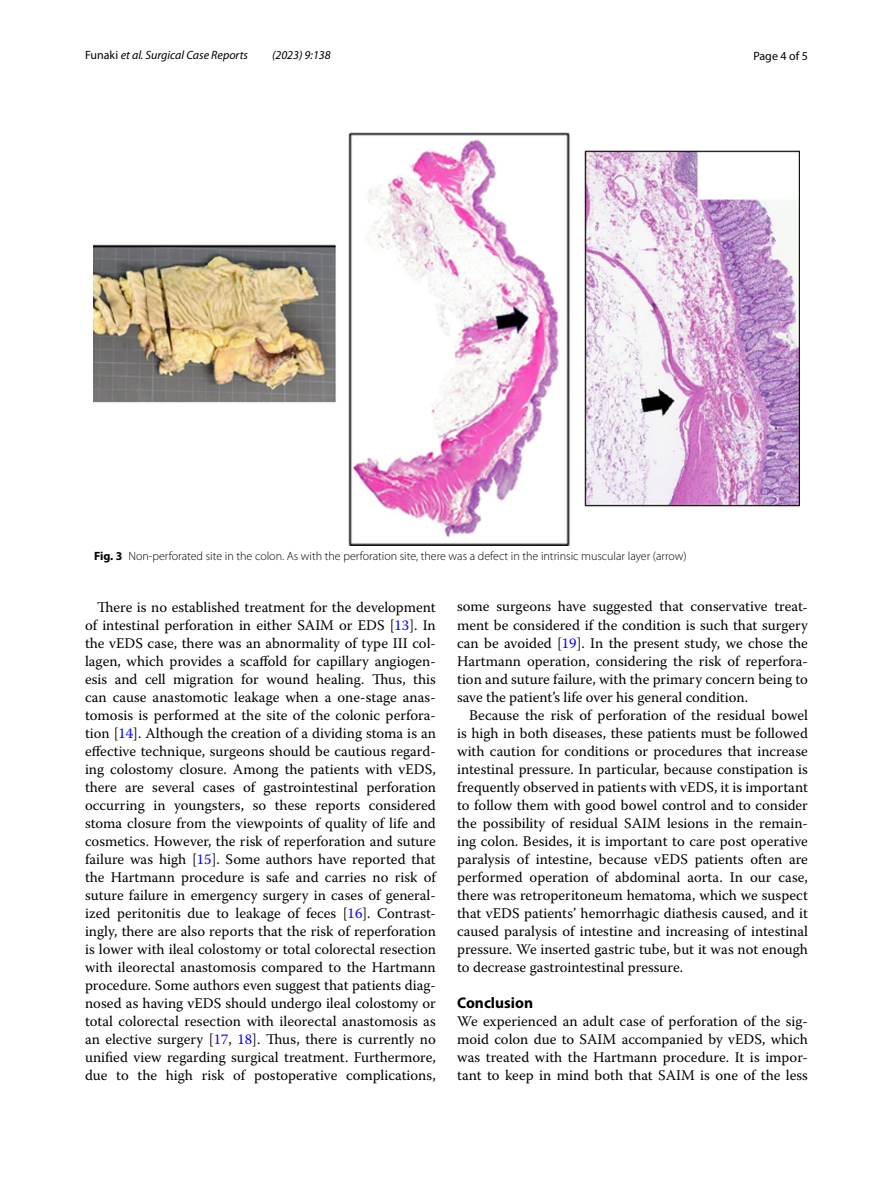
<style>
.page{position:relative;width:893px;height:1187px;background:#fff}
.page>*{position:absolute;margin:0;border:0;box-sizing:border-box;transform-origin:0 0}
.t1{font:700 15.45px "Myriad Pro";color:#000}
.t2{font:14.7px/18px "Warnock Pro";color:#000;text-align:justify}
.t3{font:300 12px "Myriad Pro";color:#000}
.t4{font:italic 12px "Myriad Pro";color:#000}
.t5{font:12px "Myriad Pro";color:#000}
.s1{font-style:normal}
.s2{font-weight:700}
.s3{color:#00f}
</style>
<div class="page">
<img style="left:93px;top:133px;width:706px;height:412px">
<p class="t4" style="left:85px;top:48px;width:164px"><span class="s1">Funaki</span> et al. Surgical Case Reports</p>
<p class="t4" style="left:272px;top:48px;width:60px">(2023) 9:138</p>
<p class="t5" style="left:753px;top:48px;width:56px">Page 4 of 5</p>
<p class="t3" style="left:94px;top:549px;width:594px"><span class="s2">Fig. 3</span> Non-perforated site in the colon. As with the perforation site, there was a defect in the intrinsic muscular layer (arrow)</p>
<p class="t2" style="left:85px;top:597px;width:352px;text-indent:12px">There is no established treatment for the development of intestinal perforation in either SAIM or EDS [<span class="s3">13</span>]. In the vEDS case, there was an abnormality of type III col&shy;lagen, which provides a scaffold for capillary angiogen&shy;esis and cell migration for wound healing. Thus, this can cause anastomotic leakage when a one-stage anas&shy;tomosis is performed at the site of the colonic perfora&shy;tion [<span class="s3">14</span>]. Although the creation of a dividing stoma is an effective technique, surgeons should be cautious regard&shy;ing colostomy closure. Among the patients with vEDS, there are several cases of gastrointestinal perforation occurring in youngsters, so these reports considered stoma closure from the viewpoints of quality of life and cosmetics. However, the risk of reperforation and suture failure was high [<span class="s3">15</span>]. Some authors have reported that the Hartmann procedure is safe and carries no risk of suture failure in emergency surgery in cases of general&shy;ized peritonitis due to leakage of feces [<span class="s3">16</span>]. Contrast&shy;ingly, there are also reports that the risk of reperforation is lower with ileal colostomy or total colorectal resection with ileorectal anastomosis compared to the Hartmann procedure. Some authors even suggest that patients diag&shy;nosed as having vEDS should undergo ileal colostomy or total colorectal resection with ileorectal anastomosis as an elective surgery [<span class="s3">17</span>, <span class="s3">18</span>]. Thus, there is currently no unified view regarding surgical treatment. Furthermore, due to the high risk of postoperative complications,</p>
<p class="t2" style="left:457px;top:597px;width:352px">some surgeons have suggested that conservative treat&shy;ment be considered if the condition is such that surgery can be avoided [<span class="s3">19</span>]. In the present study, we chose the Hartmann operation, considering the risk of reperfora&shy;tion and suture failure, with the primary concern being to save the patient’s life over his general condition.</p>
<p class="t2" style="left:457px;top:705px;width:352px;text-indent:12px">Because the risk of perforation of the residual bowel is high in both diseases, these patients must be followed with caution for conditions or procedures that increase intestinal pressure. In particular, because constipation is frequently observed in patients with vEDS, it is important to follow them with good bowel control and to consider the possibility of residual SAIM lesions in the remain&shy;ing colon. Besides, it is important to care post operative paralysis of intestine, because vEDS patients often are performed operation of abdominal aorta. In our case, there was retroperitoneum hematoma, which we suspect that vEDS patients’ hemorrhagic diathesis caused, and it caused paralysis of intestine and increasing of intestinal pressure. We inserted gastric tube, but it was not enough to decrease gastrointestinal pressure.</p>
<p class="t1" style="left:457px;top:992px;width:77px">Conclusion</p>
<p class="t2" style="left:457px;top:1011px;width:352px">We experienced an adult case of perforation of the sig&shy;moid colon due to SAIM accompanied by vEDS, which was treated with the Hartmann procedure. It is impor&shy;tant to keep in mind both that SAIM is one of the less</p>
</div>
